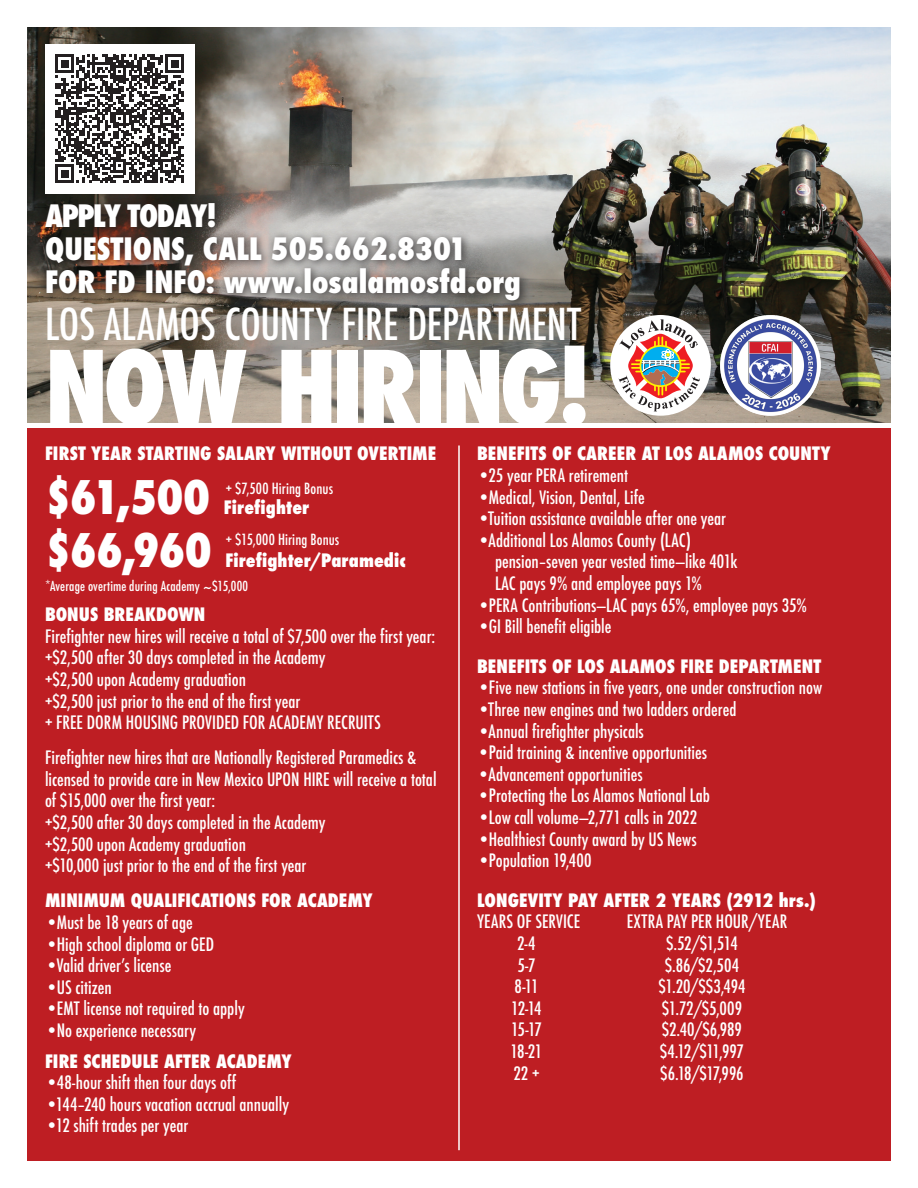
<style>
.page{position:relative;width:918px;height:1188px;background:#fff}
.page>*{position:absolute;margin:0;border:0;box-sizing:border-box;transform-origin:0 0}
.t1{font:800 condensed 99px "Futura";letter-spacing:-.045em;color:#fff}
.t2{font:800 condensed 45px "Futura";letter-spacing:-.02em;color:#fff}
.t3{font:500 condensed 42.75px "Futura";letter-spacing:-.005em;color:#fff}
.t4{font:800 condensed 30px/33px "Futura";color:#fff}
.t5{font:500 condensed 18px/21.6px "Futura";color:#fff}
.t6{font:800 condensed 18px "Futura";letter-spacing:.005em;color:#fff}
.t7{font:500 condensed 15px "Futura";letter-spacing:.005em;color:#fff}
.t8{font:500 condensed 13.5px "Futura";letter-spacing:.01em;color:#fff}
</style>
<div class="page">
<img style="left:27px;top:27px;width:864px;height:396px">
<div style="left:27px;top:428px;width:864px;height:733px;background:#be1e23"></div>
<div style="left:610px;top:315px;width:101px;height:101px;background:#fff;border-radius:50%"></div>
<svg style="left:619px;top:319px;width:81px;height:93px"></svg>
<img style="left:720px;top:315px;width:101px;height:101px;border-radius:50px">
<hr style="left:458px;top:446px;width:2px;height:704px;background:#fff">
<div style="left:39px;top:197px;width:491px;height:113px;background:#231f20;opacity:.75"></div>
<div style="left:45px;top:44px;width:149px;height:150px;background:#fff"></div>
<svg style="left:55px;top:55px;width:129px;height:128px"></svg>
<h3 class="t4" style="left:45px;top:200px;width:477px">APPLY TODAY!<br>QUESTIONS, CALL 505.662.8301<br>FOR FD INFO: www.losalamosfd.org</h3>
<h3 class="t3" style="left:45px;top:296px;width:538px">LOS ALAMOS COUNTY FIRE DEPARTMENT</h3>
<h1 class="t1" style="left:45px;top:320px;width:549px">NOW HIRING!</h1>
<p class="t6" style="left:45px;top:441px;width:393px">FIRST YEAR STARTING SALARY WITHOUT OVERTIME</p>
<h2 class="t2" style="left:45px;top:467px;width:167px">$61,500</h2>
<p class="t7" style="left:226px;top:479px;width:109px">+ $7,500 Hiring Bonus</p>
<p class="t7" style="left:226px;top:530px;width:115px">+ $15,000 Hiring Bonus</p>
<p class="t6" style="left:224px;top:495px;width:87px">Firefighter</p>
<h2 class="t2" style="left:45px;top:520px;width:168px">$66,960</h2>
<p class="t6" style="left:225px;top:548px;width:182px">Firefighter/Paramedic</p>
<p class="t8" style="left:45px;top:577px;width:156px">*Average overtime during Academy</p>
<p class="t8" style="left:203px;top:584px;width:12px">~</p>
<p class="t8" style="left:212px;top:577px;width:38px">$15,000</p>
<p class="t6" style="left:45px;top:602px;width:162px">BONUS BREAKDOWN</p>
<p class="t5" style="left:45px;top:625px;width:392px">Firefighter new hires will receive a total of $7,500 over the first year: +$2,500 after 30 days completed in the Academy<br>+$2,500 upon Academy graduation<br>+$2,500 just prior to the end of the first year<br>+ FREE DORM HOUSING PROVIDED FOR ACADEMY RECRUITS</p>
<p class="t5" style="left:45px;top:747px;width:393px">Firefighter new hires that are Nationally Registered Paramedics &amp; licensed to provide care in New Mexico UPON HIRE will receive a total of $15,000 over the first year:<br>+$2,500 after 30 days completed in the Academy<br>+$2,500 upon Academy graduation<br>+$10,000 just prior to the end of the first year</p>
<p class="t6" style="left:45px;top:888px;width:329px">MINIMUM QUALIFICATIONS FOR ACADEMY</p>
<p class="t5" style="left:45px;top:912px;width:149px">•Must be 18 years of age</p>
<p class="t5" style="left:45px;top:933px;width:171px">•High school diploma or GED</p>
<p class="t5" style="left:45px;top:955px;width:128px">•Valid driver’s license</p>
<p class="t5" style="left:45px;top:976px;width:68px">•US citizen</p>
<p class="t5" style="left:45px;top:998px;width:201px">•EMT license not required to apply</p>
<p class="t5" style="left:45px;top:1020px;width:152px">•No experience necessary</p>
<p class="t6" style="left:45px;top:1049px;width:248px">FIRE SCHEDULE AFTER ACADEMY</p>
<p class="t5" style="left:45px;top:1072px;width:193px">•48-hour shift then four days off</p>
<p class="t5" style="left:45px;top:1093px;width:246px">•144–240 hours vacation accrual annually</p>
<p class="t5" style="left:45px;top:1115px;width:145px">•12 shift trades per year</p>
<p class="t6" style="left:477px;top:441px;width:355px">BENEFITS OF CAREER AT LOS ALAMOS COUNTY</p>
<p class="t5" style="left:477px;top:465px;width:153px">•25 year PERA retirement</p>
<p class="t5" style="left:477px;top:486px;width:169px">•Medical, Vision, Dental, Life</p>
<p class="t5" style="left:477px;top:508px;width:250px">•Tuition assistance available after one year</p>
<p class="t5" style="left:495px;top:529px;width:244px;text-indent:-18px">•Additional Los Alamos County (LAC) pension–seven year vested time—like 401k<br>LAC pays 9% and employee pays 1%</p>
<p class="t5" style="left:477px;top:594px;width:331px">•PERA Contributions—LAC pays 65%, employee pays 35%</p>
<p class="t5" style="left:477px;top:616px;width:136px">•GI Bill benefit eligible</p>
<p class="t6" style="left:477px;top:654px;width:346px">BENEFITS OF LOS ALAMOS FIRE DEPARTMENT</p>
<p class="t5" style="left:477px;top:677px;width:347px">•Five new stations in five years, one under construction now</p>
<p class="t5" style="left:477px;top:699px;width:261px">•Three new engines and two ladders ordered</p>
<p class="t5" style="left:477px;top:720px;width:168px">•Annual firefighter physicals</p>
<p class="t5" style="left:477px;top:742px;width:232px">•Paid training &amp; incentive opportunities</p>
<p class="t5" style="left:477px;top:763px;width:167px">•Advancement opportunities</p>
<p class="t5" style="left:477px;top:785px;width:234px">•Protecting the Los Alamos National Lab</p>
<p class="t5" style="left:477px;top:807px;width:222px">•Low call volume—2,771 calls in 2022</p>
<p class="t5" style="left:477px;top:828px;width:221px">•Healthiest County award by US News</p>
<p class="t5" style="left:477px;top:850px;width:116px">•Population 19,400</p>
<p class="t6" style="left:477px;top:888px;width:340px">LONGEVITY PAY AFTER 2 YEARS (2912 hrs.)</p>
<p class="t5" style="left:477px;top:911px;width:105px">YEARS OF SERVICE</p>
<p class="t5" style="left:627px;top:911px;width:162px">EXTRA PAY PER HOUR/YEAR</p>
<p class="t5" style="left:517px;top:933px;width:20px">2-4</p>
<p class="t5" style="left:666px;top:933px;width:73px">$.52/$1,514</p>
<p class="t5" style="left:517px;top:954px;width:20px">5-7</p>
<p class="t5" style="left:665px;top:954px;width:76px">$.86/$2,504</p>
<p class="t5" style="left:515px;top:976px;width:25px">8-11</p>
<p class="t5" style="left:659px;top:976px;width:88px">$1.20/$$3,494</p>
<p class="t5" style="left:511px;top:997px;width:32px">12-14</p>
<p class="t5" style="left:662px;top:997px;width:82px">$1.72/$5,009</p>
<p class="t5" style="left:511px;top:1019px;width:32px">15-17</p>
<p class="t5" style="left:662px;top:1019px;width:82px">$2.40/$6,989</p>
<p class="t5" style="left:511px;top:1041px;width:33px">18-21</p>
<p class="t5" style="left:660px;top:1041px;width:86px">$4.12/$11,997</p>
<p class="t5" style="left:513px;top:1062px;width:28px">22 +</p>
<p class="t5" style="left:660px;top:1062px;width:85px">$6.18/$17,996</p>
</div>
